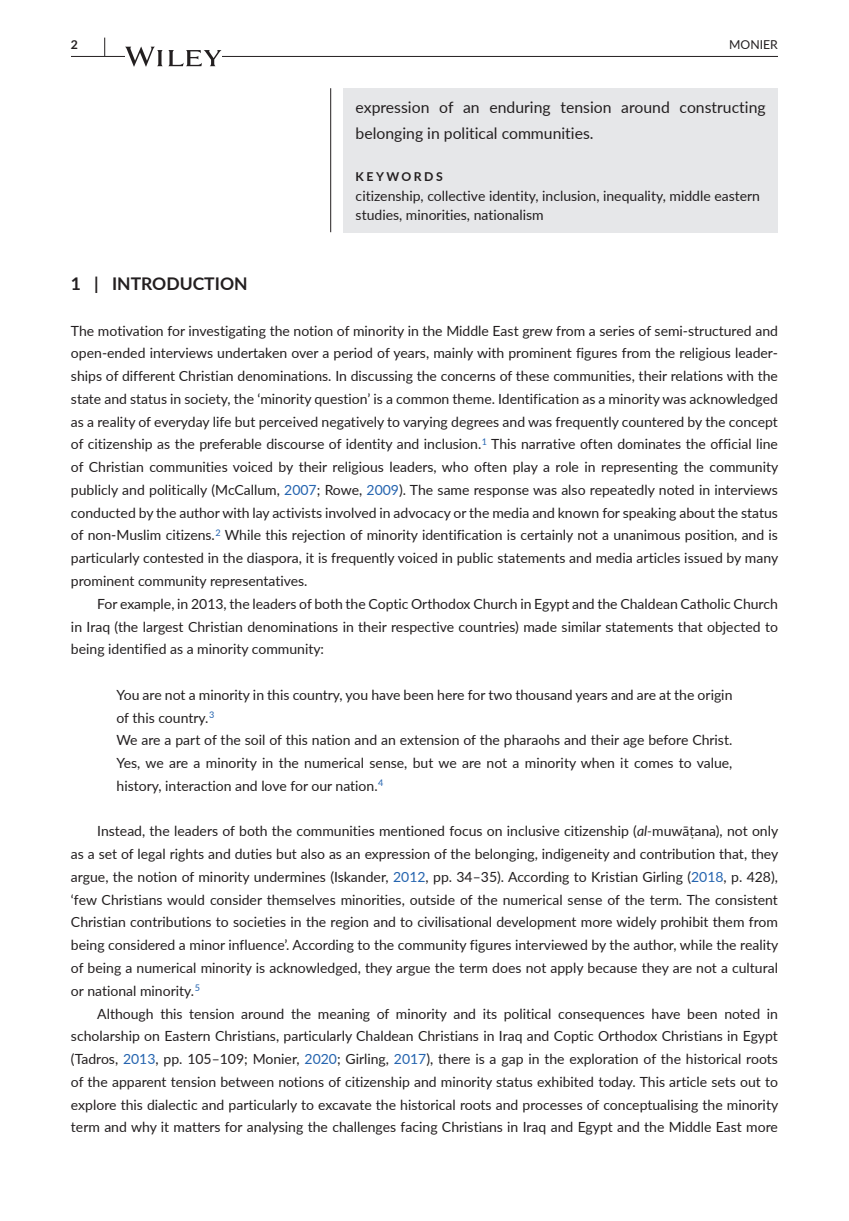
<style>
.page{position:relative;width:849px;height:1221px;background:#fff}
.page>*{position:absolute;margin:0;border:0;box-sizing:border-box;transform-origin:0 0}
.t1{font:700 17.5px "Lato";color:#231f20}
.t2{font:15.75px/26.2px "Lato";color:#231f20}
.t3{font:14px/22.8px "Lato";color:#231f20;text-align:justify}
.t4{font:700 12.25px "Lato";letter-spacing:.2em;color:#231f20}
.t5{font:12.25px "Lato";color:#231f20}
.s1{color:#2564af}
.s2{font-style:italic}
</style>
<div class="page">
<hr style="left:71px;top:56px;width:706px;height:1px;background:#231f20">
<svg style="left:125px;top:47px;width:96px;height:20px"></svg>
<svg style="left:104px;top:38px;width:1px;height:18px"></svg>
<div style="left:343px;top:88px;width:434px;height:144px;background:#e6e7e9"></div>
<hr style="left:330px;top:88px;width:1px;height:144px;background:#231f20">
<p class="t4" style="left:71px;top:36px;width:9px">2</p>
<p class="t5" style="left:729px;top:36px;width:50px">MONIER</p>
<p class="t2" style="left:355px;top:94px;width:411px">expression of an enduring tension around constructing belonging in political communities.</p>
<p class="t4" style="left:355px;top:168px;width:89px">KEYWORDS</p>
<p class="t3" style="left:355px;top:185px;width:406px;line-height:19.2px">citizenship, collective identity, inclusion, inequality, middle eastern studies, minorities, nationalism</p>
<p class="t1" style="left:71px;top:271px;width:178px">1 | INTRODUCTION</p>
<p class="t3" style="left:71px;top:318px;width:708px">The motivation for investigating the notion of minority in the Middle East grew from a series of semi-structured and open-ended interviews undertaken over a period of years, mainly with prominent figures from the religious leader&shy;ships of different Christian denominations. In discussing the concerns of these communities, their relations with the state and status in society, the ‘minority question’ is a common theme. Identification as a minority was acknowledged as a reality of everyday life but perceived negatively to varying degrees and was frequently countered by the concept of citizenship as the preferable discourse of identity and inclusion. <sup>1</sup> This narrative often dominates the official line of Christian communities voiced by their religious leaders, who often play a role in representing the community publicly and politically (McCallum, <span class="s1">2007</span>; Rowe, <span class="s1">2009</span>). The same response was also repeatedly noted in interviews conducted by the author with lay activists involved in advocacy or the media and known for speaking about the status of non-Muslim citizens. <sup>2</sup> While this rejection of minority identification is certainly not a unanimous position, and is particularly contested in the diaspora, it is frequently voiced in public statements and media articles issued by many prominent community representatives.</p>
<p class="t3" style="left:71px;top:591px;width:708px;text-indent:26px">For example, in 2013, the leaders of both the Coptic Orthodox Church in Egypt and the Chaldean Catholic Church in Iraq (the largest Christian denominations in their respective countries) made similar statements that objected to being identified as a minority community:</p>
<p class="t3" style="left:116px;top:682px;width:617px;text-align:left">You are not a minority in this country, you have been here for two thousand years and are at the origin of this country. <sup>3<br></sup>We are a part of the soil of this nation and an extension of the pharaohs and their age before Christ.<br>Yes, we are a minority in the numerical sense, but we are not a minority when it comes to value, history, interaction and love for our nation. <sup>4</sup></p>
<p class="t3" style="left:71px;top:819px;width:708px;text-indent:26px">Instead, the leaders of both the communities mentioned focus on inclusive citizenship (<span class="s2">al-</span>muwāṭana), not only as a set of legal rights and duties but also as an expression of the belonging, indigeneity and contribution that, they argue, the notion of minority undermines (Iskander, <span class="s1">2012</span>, pp. 34–35). According to Kristian Girling (<span class="s1">2018</span>, p. 428), ‘few Christians would consider themselves minorities, outside of the numerical sense of the term. The consistent Christian contributions to societies in the region and to civilisational development more widely prohibit them from being considered a minor influence’. According to the community figures interviewed by the author, while the reality of being a numerical minority is acknowledged, they argue the term does not apply because they are not a cultural or national minority. <sup>5</sup></p>
<p class="t3" style="left:71px;top:1001px;width:708px;text-indent:26px">Although this tension around the meaning of minority and its political consequences have been noted in scholarship on Eastern Christians, particularly Chaldean Christians in Iraq and Coptic Orthodox Christians in Egypt (Tadros, <span class="s1">2013</span>, pp. 105–109; Monier, <span class="s1">2020</span>; Girling, <span class="s1">2017</span>), there is a gap in the exploration of the historical roots of the apparent tension between notions of citizenship and minority status exhibited today. This article sets out to explore this dialectic and particularly to excavate the historical roots and processes of conceptualising the minority term and why it matters for analysing the challenges facing Christians in Iraq and Egypt and the Middle East more</p>
</div>
